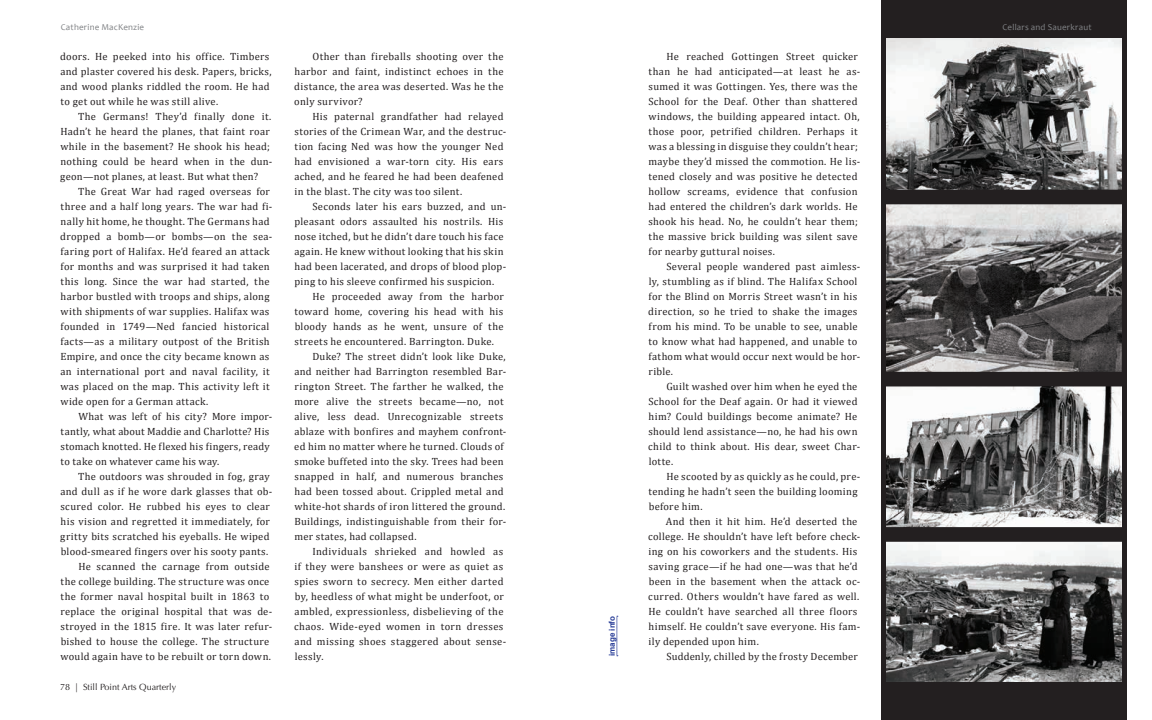
<style>
.page{position:relative;width:1152px;height:720px;background:#fff}
.page>*{position:absolute;margin:0;border:0;box-sizing:border-box;transform-origin:0 0}
.feature_paragraph{font:10.5px/15px "Cambria";letter-spacing:.03em;color:#231f20}
.feature_paragraph-2{font:9px "Candara";letter-spacing:.02em;color:#808285}
.t1{font:9px "Optima";color:#231f20}
.button{font:700 8px "Arial";color:#253a96}
</style>
<div class="page">
<div style="left:882px;top:0;width:245px;height:720px;background:#231f20"></div>
<img style="left:887px;top:205px;width:234px;height:166px">
<div style="left:882px;top:200px;width:244px;height:176px;border:4px solid #231f20"></div>
<img style="left:887px;top:387px;width:234px;height:139px">
<div style="left:882px;top:382px;width:244px;height:149px;border:4px solid #231f20"></div>
<img style="left:887px;top:39px;width:234px;height:150px">
<div style="left:882px;top:34px;width:244px;height:160px;border:4px solid #231f20"></div>
<img style="left:887px;top:543px;width:234px;height:138px">
<div style="left:882px;top:538px;width:244px;height:148px;border:4px solid #231f20"></div>
<svg style="left:617px;top:616px;width:1px;height:41px"></svg>
<p class="feature_paragraph-2" style="left:61px;top:21px;width:85px">Catherine MacKenzie</p>
<p class="feature_paragraph-2" style="left:1003px;top:21px;width:91px">Cellars and Sauerkraut</p>
<p class="feature_paragraph" style="left:60px;top:49px;width:213px">doors. He peeked into his office. Timbers and plaster covered his desk. Papers, bricks, and wood planks riddled the room. He had to get out while he was still alive.</p>
<p class="feature_paragraph" style="left:60px;top:109px;width:214px;text-indent:18px">The Germans! They’d finally done it.<br>Hadn’t he heard the planes, that faint roar while in the basement? He shook his head; nothing could be heard when in the dun&shy;geon—not planes, at least. But what then?</p>
<p class="feature_paragraph" style="left:60px;top:184px;width:214px;text-indent:18px">The Great War had raged overseas for three and a half long years. The war had fi&shy;nally hit home, he thought. The Germans had dropped a bomb—or bombs—on the sea&shy;faring port of Halifax. He’d feared an attack for months and was surprised it had taken this long. Since the war had started, the harbor bustled with troops and ships, along with shipments of war supplies. Halifax was founded in 1749—Ned fancied historical facts—as a military outpost of the British Empire, and once the city became known as an international port and naval facility, it was placed on the map. This activity left it wide open for a German attack.</p>
<p class="feature_paragraph" style="left:61px;top:409px;width:213px;text-indent:18px">What was left of his city? More impor&shy;tantly, what about Maddie and Charlotte? His stomach knotted. He flexed his fingers, ready to take on whatever came his way.</p>
<p class="feature_paragraph" style="left:60px;top:469px;width:214px;text-indent:18px">The outdoors was shrouded in fog, gray and dull as if he wore dark glasses that ob&shy;scured color. He rubbed his eyes to clear his vision and regretted it immediately, for gritty bits scratched his eyeballs. He wiped blood-smeared fingers over his sooty pants.</p>
<p class="feature_paragraph" style="left:60px;top:559px;width:213px;text-indent:18px">He scanned the carnage from outside the college building. The structure was once the former naval hospital built in 1863 to replace the original hospital that was de&shy;stroyed in the 1815 fire. It was later refur&shy;bished to house the college. The structure would again have to be rebuilt or torn down.</p>
<p class="t1" style="left:60px;top:682px;width:118px">78 | Still Point Arts Quarterly</p>
<p class="feature_paragraph" style="left:294px;top:49px;width:211px;text-align:justify;text-indent:18px">Other than fireballs shooting over the harbor and faint, indistinct echoes in the distance, the area was deserted. Was he the only survivor?</p>
<p class="feature_paragraph" style="left:294px;top:109px;width:213px;text-indent:18px">His paternal grandfather had relayed stories of the Crimean War, and the destruc&shy;tion facing Ned was how the younger Ned had envisioned a war-torn city. His ears ached, and he feared he had been deafened in the blast. The city was too silent.</p>
<p class="feature_paragraph" style="left:294px;top:199px;width:213px;text-indent:18px">Seconds later his ears buzzed, and un&shy;pleasant odors assaulted his nostrils. His nose itched, but he didn’t dare touch his face again. He knew without looking that his skin had been lacerated, and drops of blood plop&shy;ping to his sleeve confirmed his suspicion.</p>
<p class="feature_paragraph" style="left:295px;top:289px;width:211px;text-align:justify;text-indent:18px">He proceeded away from the harbor toward home, covering his head with his bloody hands as he went, unsure of the streets he encountered. Barrington. Duke.</p>
<p class="feature_paragraph" style="left:294px;top:349px;width:214px;text-indent:18px">Duke? The street didn’t look like Duke, and neither had Barrington resembled Bar&shy;rington Street. The farther he walked, the more alive the streets became—no, not alive, less dead. Unrecognizable streets ablaze with bonfires and mayhem confront&shy;ed him no matter where he turned. Clouds of smoke buffeted into the sky. Trees had been snapped in half, and numerous branches had been tossed about. Crippled metal and white-hot shards of iron littered the ground.<br>Buildings, indistinguishable from their for&shy;mer states, had collapsed.</p>
<p class="feature_paragraph" style="left:294px;top:544px;width:214px;text-indent:18px">Individuals shrieked and howled as if they were banshees or were as quiet as spies sworn to secrecy. Men either darted by, heedless of what might be underfoot, or ambled, expressionless, disbelieving of the chaos. Wide-eyed women in torn dresses and missing shoes staggered about sense&shy;lessly.</p>
<p class="button" style="left:607px;top:656px;width:42px;rotate:-90deg">image info</p>
<p class="feature_paragraph" style="left:648px;top:49px;width:213px;text-indent:18px">He reached Gottingen Street quicker than he had anticipated—at least he as&shy;sumed it was Gottingen. Yes, there was the School for the Deaf. Other than shattered windows, the building appeared intact. Oh, those poor, petrified children. Perhaps it was a blessing in disguise they couldn’t hear; maybe they’d missed the commotion. He lis&shy;tened closely and was positive he detected hollow screams, evidence that confusion had entered the children’s dark worlds. He shook his head. No, he couldn’t hear them; the massive brick building was silent save for nearby guttural noises.</p>
<p class="feature_paragraph" style="left:648px;top:259px;width:214px;text-indent:18px">Several people wandered past aimless&shy;ly, stumbling as if blind. The Halifax School for the Blind on Morris Street wasn’t in his direction, so he tried to shake the images from his mind. To be unable to see, unable to know what had happened, and unable to fathom what would occur next would be hor&shy;rible.</p>
<p class="feature_paragraph" style="left:648px;top:379px;width:214px;text-indent:18px">Guilt washed over him when he eyed the School for the Deaf again. Or had it viewed him? Could buildings become animate? He should lend assistance—no, he had his own child to think about. His dear, sweet Char&shy;lotte.</p>
<p class="feature_paragraph" style="left:649px;top:469px;width:213px;text-indent:18px">He scooted by as quickly as he could, pre&shy;tending he hadn’t seen the building looming before him.</p>
<p class="feature_paragraph" style="left:648px;top:514px;width:214px;text-indent:17px">And then it hit him. He’d deserted the college. He shouldn’t have left before check&shy;ing on his coworkers and the students. His saving grace—if he had one—was that he’d been in the basement when the attack oc&shy;curred. Others wouldn’t have fared as well.<br>He couldn’t have searched all three floors himself. He couldn’t save everyone. His fam&shy;ily depended upon him.</p>
<p class="feature_paragraph" style="left:666px;top:649px;width:193px">Suddenly, chilled by the frosty December</p>
</div>
